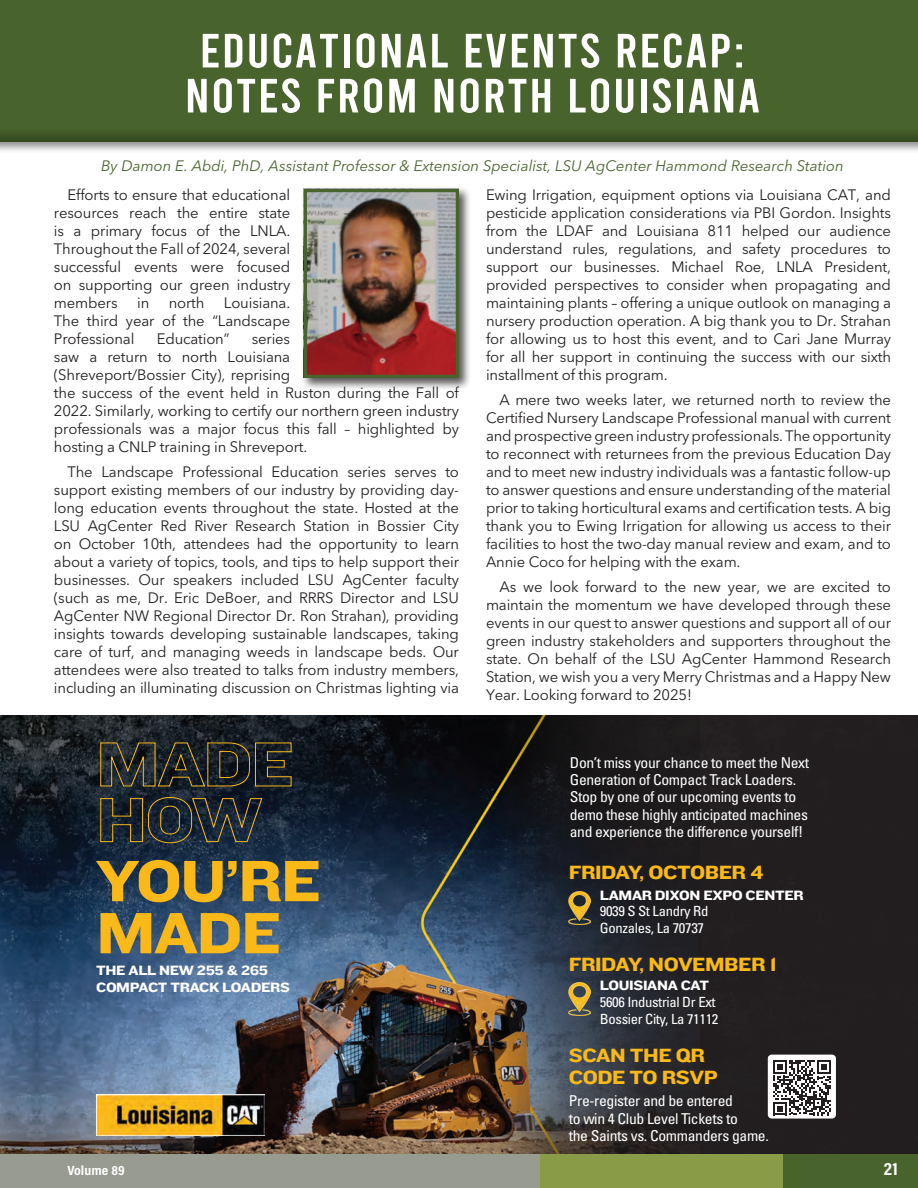
<style>
.page{position:relative;width:918px;height:1188px;background:#fff}
.page>*{position:absolute;margin:0;border:0;box-sizing:border-box;transform-origin:0 0}
.t1{font:60.45px/52.1px "Knockout HTF52 Cruiserweight";letter-spacing:-.025em;color:#fab919;scale:1.05 1}
.t2{font:48px/45px "Bebas";letter-spacing:.03em;color:#fff;text-align:center;scale:1.1 1}
.t3{font:19.95px/22.4px "Knockout HTF52 Cruiserweight";letter-spacing:-.025em;color:#fab919;scale:1.05 1}
.t4{font:700 18px "Acumin Pro Cond";color:#fff;scale:1.1 1}
.t5{font:15px/18px "Avenir Next LT Pro";letter-spacing:-.01em;color:#231f20;text-align:justify}
.t6{font:condensed 15px/17.4px "Univers LT Std";letter-spacing:-.025em;color:#fff;scale:1.05 1}
.t7{font:italic 15px "Avenir Next LT Pro";color:#49632d}
.t8{font:condensed 13.95px/16.8px "Univers LT Std";letter-spacing:-.025em;color:#fff;scale:1.05 1}
.t9{font:13.95px/16.8px "Knockout HTF52 Cruiserweight";letter-spacing:-.025em;color:#fff;scale:1.05 1}
.t10{font:700 13.5px "Acumin Pro Cond";letter-spacing:.01em;color:#fff;scale:1.1 1}
</style>
<div class="page">
<div style="left:0;top:0;width:918px;height:154px;background:#231f20;opacity:.5"></div>
<div style="left:0;top:0;width:918px;height:142px;background:#49632d"></div>
<div style="left:301px;top:186px;width:170px;height:205px;background:#231f20;opacity:.75"></div>
<img style="left:308px;top:193px;width:147px;height:181px">
<div style="left:304px;top:189px;width:155px;height:189px;border:3px solid #49632d"></div>
<div style="left:699px;top:715px;width:181px;height:439px;background:#221e1f"></div>
<img style="left:38px;top:715px;width:661px;height:439px">
<svg style="left:100px;top:742px;width:192px;height:45px"></svg>
<svg style="left:100px;top:796px;width:163px;height:48px"></svg>
<img style="left:569px;top:891px;width:21px;height:34px">
<img style="left:569px;top:982px;width:21px;height:34px">
<img style="left:96px;top:1094px;width:169px;height:41px">
<div style="left:768px;top:1055px;width:68px;height:63px;background:#fff;border-radius:4px"></div>
<svg style="left:773px;top:1060px;width:58px;height:55px"></svg>
<div style="left:880px;top:715px;width:38px;height:439px;background:#221e1f"></div>
<img style="left:0;top:715px;width:38px;height:439px">
<div style="left:0;top:1154px;width:540px;height:34px;background:#989b90"></div>
<div style="left:540px;top:1154px;width:243px;height:34px;background:#899b47"></div>
<div style="left:783px;top:1154px;width:135px;height:34px;background:#49632d"></div>
<h2 class="t2" style="left:185px;top:28px;width:525px">EDUCATIONAL EVENTS RECAP:<br>NOTES FROM NORTH LOUISIANA</h2>
<p class="t7" style="left:101px;top:157px;width:744px">By Damon E. Abdi, PhD, Assistant Professor &amp; Extension Specialist, LSU AgCenter Hammond Research Station</p>
<p class="t5" style="left:54px;top:186px;width:238px;text-indent:13px">Efforts to ensure that educational resources reach the entire state is a primary focus of the LNLA.<br>Throughout the Fall of 2024, several successful events were focused on supporting our green industry members</p>
<p class="t5" style="left:137px;top:294px;width:14px">in</p>
<p class="t5" style="left:169px;top:294px;width:37px">north</p>
<p class="t5" style="left:54px;top:294px;width:238px;text-indent:170px">Louisiana.<br>The third year of the “Landscape Professional</p>
<p class="t5" style="left:157px;top:330px;width:74px">Education”</p>
<p class="t5" style="left:54px;top:330px;width:407px;text-align:left;text-indent:198px">series<br>saw a return to north Louisiana<br>(Shreveport/Bossier City), reprising<br>the success of the event held in Ruston during the Fall of 2022. Similarly, working to certify our northern green industry professionals was a major focus this fall – highlighted by hosting a CNLP training in Shreveport.</p>
<p class="t5" style="left:54px;top:463px;width:407px;text-indent:13px">The Landscape Professional Education series serves to support existing members of our industry by providing day&shy;long education events throughout the state. Hosted at the LSU AgCenter Red River Research Station in Bossier City on October 10th, attendees had the opportunity to learn about a variety of topics, tools, and tips to help support their businesses. Our speakers included LSU AgCenter faculty (such as me, Dr. Eric DeBoer, and RRRS Director and LSU AgCenter NW Regional Director Dr. Ron Strahan), providing insights towards developing sustainable landscapes, taking care of turf, and managing weeds in landscape beds. Our attendees were also treated to talks from industry members, including an illuminating discussion on Christmas lighting via</p>
<h1 class="t1" style="left:96px;top:856px;width:216px">YOU’RE<br>MADE</h1>
<p class="t9" style="left:96px;top:962px;width:186px">THE ALL NEW 255 &amp; 265<br>COMPACT TRACK LOADERS</p>
<p class="t5" style="left:486px;top:186px;width:407px">Ewing Irrigation, equipment options via Louisiana CAT, and pesticide application considerations via PBI Gordon. Insights from the LDAF and Louisiana 811 helped our audience understand rules, regulations, and safety procedures to support our businesses. Michael Roe, LNLA President, provided perspectives to consider when propagating and maintaining plants – offering a unique outlook on managing a nursery production operation. A big thank you to Dr. Strahan for allowing us to host this event, and to Cari Jane Murray for all her support in continuing the success with our sixth installment of this program.</p>
<p class="t5" style="left:486px;top:391px;width:407px;text-indent:13px">A mere two weeks later, we returned north to review the Certified Nursery Landscape Professional manual with current and prospective green industry professionals. The opportunity to reconnect with returnees from the previous Education Day and to meet new industry individuals was a fantastic follow-up to answer questions and ensure understanding of the material prior to taking horticultural exams and certification tests. A big thank you to Ewing Irrigation for allowing us access to their facilities to host the two-day manual review and exam, and to Annie Coco for helping with the exam.</p>
<p class="t5" style="left:486px;top:578px;width:407px;text-indent:13px">As we look forward to the new year, we are excited to maintain the momentum we have developed through these events in our quest to answer questions and support all of our green industry stakeholders and supporters throughout the state. On behalf of the LSU AgCenter Hammond Research Station, we wish you a very Merry Christmas and a Happy New Year. Looking forward to 2025!</p>
<p class="t6" style="left:570px;top:753px;width:229px">Don’t miss your chance to meet the Next Generation of Compact Track Loaders.<br>Stop by one of our upcoming events to demo these highly anticipated machines and experience the difference yourself!</p>
<h3 class="t3" style="left:569px;top:861px;width:187px">FRIDAY, OCTOBER 4</h3>
<p class="t9" style="left:600px;top:887px;width:196px">LAMAR DIXON EXPO CENTER</p>
<p class="t8" style="left:600px;top:903px;width:105px">9039 S St Landry Rd<br>Gonzales, La 70737</p>
<h3 class="t3" style="left:569px;top:953px;width:200px">FRIDAY, NOVEMBER 1</h3>
<p class="t9" style="left:600px;top:978px;width:106px">LOUISIANA CAT</p>
<p class="t8" style="left:600px;top:994px;width:114px">5606 Industrial Dr Ext<br>Bossier City, La 71112</p>
<h3 class="t3" style="left:569px;top:1044px;width:143px">SCAN THE QR<br>CODE TO RSVP</h3>
<p class="t6" style="left:569px;top:1092px;width:192px">Pre-register and be entered<br>to win 4 Club Level Tickets to<br>the Saints vs. Commanders game.</p>
<p class="t10" style="left:67px;top:1162px;width:54px">Volume 89</p>
<p class="t4" style="left:884px;top:1156px;width:14px">21</p>
</div>
